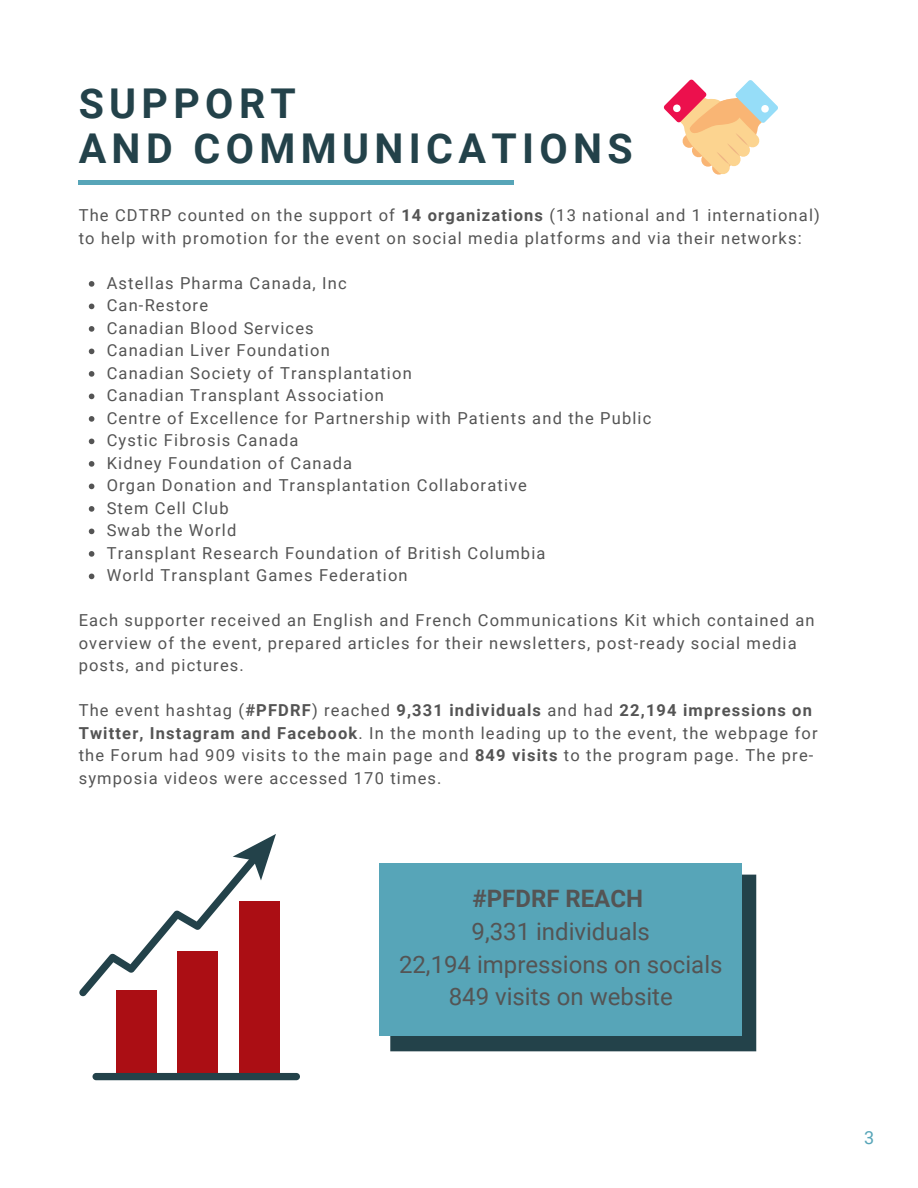
<style>
.page{position:relative;width:918px;height:1188px;background:#fff}
.page>*{position:absolute;margin:0;border:0;box-sizing:border-box;transform-origin:0 0}
.t1{font:700 41.1px/45.5px "Roboto";letter-spacing:.13em;color:#23424a}
.t2{font:24px/32.7px "Roboto";color:#545454;text-align:center}
.t3{font:700 24px "Roboto";color:#545454}
.t4{font:18px "Roboto";color:#57a5b8}
.t5{font:16.5px/22.5px "Roboto";letter-spacing:.07em;color:#545454}
.s1{font-weight:700}
</style>
<div class="page">
<svg style="left:89px;top:281px;width:5px;height:6px"></svg>
<svg style="left:89px;top:304px;width:5px;height:5px"></svg>
<svg style="left:89px;top:326px;width:5px;height:6px"></svg>
<svg style="left:89px;top:349px;width:5px;height:5px"></svg>
<svg style="left:89px;top:371px;width:5px;height:6px"></svg>
<svg style="left:89px;top:394px;width:5px;height:5px"></svg>
<svg style="left:89px;top:416px;width:5px;height:6px"></svg>
<svg style="left:89px;top:439px;width:5px;height:5px"></svg>
<svg style="left:89px;top:461px;width:5px;height:6px"></svg>
<svg style="left:89px;top:484px;width:5px;height:5px"></svg>
<svg style="left:89px;top:506px;width:5px;height:6px"></svg>
<svg style="left:89px;top:529px;width:5px;height:5px"></svg>
<svg style="left:89px;top:551px;width:5px;height:6px"></svg>
<svg style="left:89px;top:574px;width:5px;height:5px"></svg>
<div style="left:79px;top:180px;width:435px;height:5px;background:#57a5b8"></div>
<svg style="left:664px;top:79px;width:114px;height:96px"></svg>
<div style="left:116px;top:990px;width:41px;height:87px;background:#ab0e14"></div>
<div style="left:177px;top:951px;width:41px;height:126px;background:#ab0e14"></div>
<div style="left:239px;top:901px;width:41px;height:176px;background:#ab0e14"></div>
<div style="left:93px;top:1073px;width:207px;height:7px;background:#23424a;border-radius:4px"></div>
<svg style="left:79px;top:834px;width:197px;height:162px"></svg>
<div style="left:390px;top:875px;width:366px;height:176px;background:#23424a"></div>
<div style="left:379px;top:864px;width:362px;height:172px;background:#57a5b8"></div>
<h1 class="t1" style="left:79px;top:81px;width:556px">SUPPORT<br>AND COMMUNICATIONS</h1>
<p class="t5" style="left:79px;top:205px;width:743px">The CDTRP counted on the support of <span class="s1">14 organizations</span> (13 national and 1 international) to help with promotion for the event on social media platforms and via their networks:</p>
<p class="t5" style="left:107px;top:272px;width:546px">Astellas Pharma Canada, Inc<br>Can-Restore<br>Canadian Blood Services<br>Canadian Liver Foundation<br>Canadian Society of Transplantation<br>Canadian Transplant Association<br>Centre of Excellence for Partnership with Patients and the Public<br>Cystic Fibrosis Canada<br>Kidney Foundation of Canada<br>Organ Donation and Transplantation Collaborative<br>Stem Cell Club<br>Swab the World<br>Transplant Research Foundation of British Columbia<br>World Transplant Games Federation</p>
<p class="t5" style="left:79px;top:610px;width:737px">Each supporter received an English and French Communications Kit which contained an overview of the event, prepared articles for their newsletters, post-ready social media posts, and pictures.</p>
<p class="t5" style="left:79px;top:700px;width:741px">The event hashtag (<span class="s1">#PFDRF</span>) reached <span class="s1">9,331 individuals</span> and had <span class="s1">22,194 impressions on Twitter, Instagram and Facebook</span>. In the month leading up to the event, the webpage for the Forum had 909 visits to the main page and <span class="s1">849 visits</span> to the program page. The pre&shy;symposia videos were accessed 170 times.</p>
<h2 class="t3" style="left:473px;top:885px;width:172px">#PFDRF REACH</h2>
<h2 class="t2" style="left:399px;top:915px;width:325px">9,331 individuals<br>22,194 impressions on socials<br>849 visits on website</h2>
<p class="t4" style="left:864px;top:1128px;width:12px">3</p>
</div>
